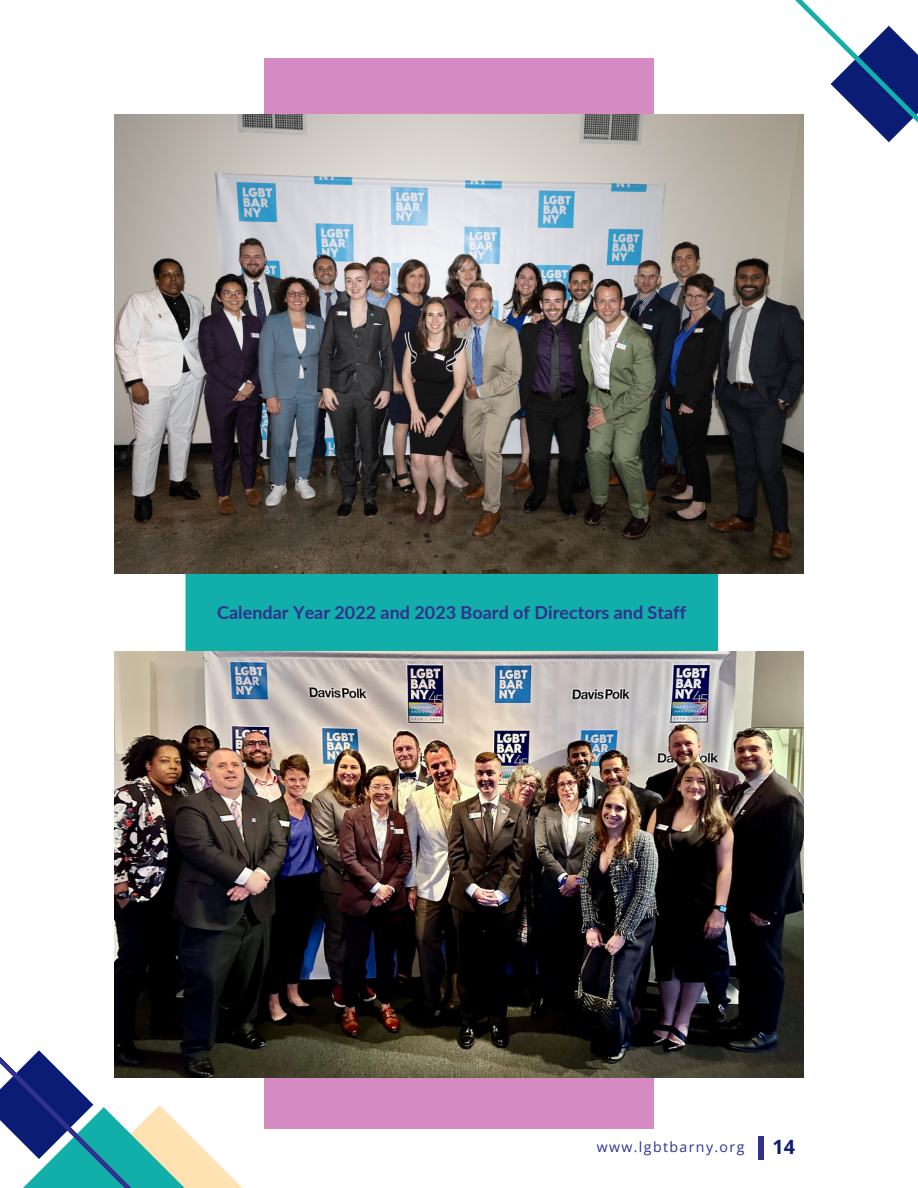
<style>
.page{position:relative;width:918px;height:1188px;background:#fff}
.page>*{position:absolute;margin:0;border:0;box-sizing:border-box;transform-origin:0 0}
.t1{font:700 19.8px "Open Sans";color:#0b1c75}
.t2{font:700 18px "Lato";color:#30318f}
.t3{font:14.1px "Open Sans";letter-spacing:.1em;color:#30318f}
</style>
<div class="page">
<div style="left:264px;top:59px;width:390px;height:1070px;background:#d58bc1"></div>
<div style="left:186px;top:574px;width:532px;height:78px;background:#12aea9"></div>
<img style="left:115px;top:652px;width:688px;height:425px">
<img style="left:115px;top:115px;width:688px;height:459px">
<svg style="left:775px;top:0;width:143px;height:142px"></svg>
<svg style="left:159px;top:1105px;width:83px;height:83px"></svg>
<svg style="left:159px;top:1107px;width:26px;height:81px;fill:#fee2b1"></svg>
<svg style="left:0;top:1050px;width:159px;height:138px"></svg>
<div style="left:759px;top:1136px;width:5px;height:23px;background:#30318f"></div>
<p class="t2" style="left:217px;top:601px;width:470px">Calendar Year 2022 and 2023 Board of Directors and Staff</p>
<p class="t3" style="left:597px;top:1137px;width:149px">www.lgbtbarny.org</p>
<p class="t1" style="left:772px;top:1133px;width:24px">14</p>
</div>
